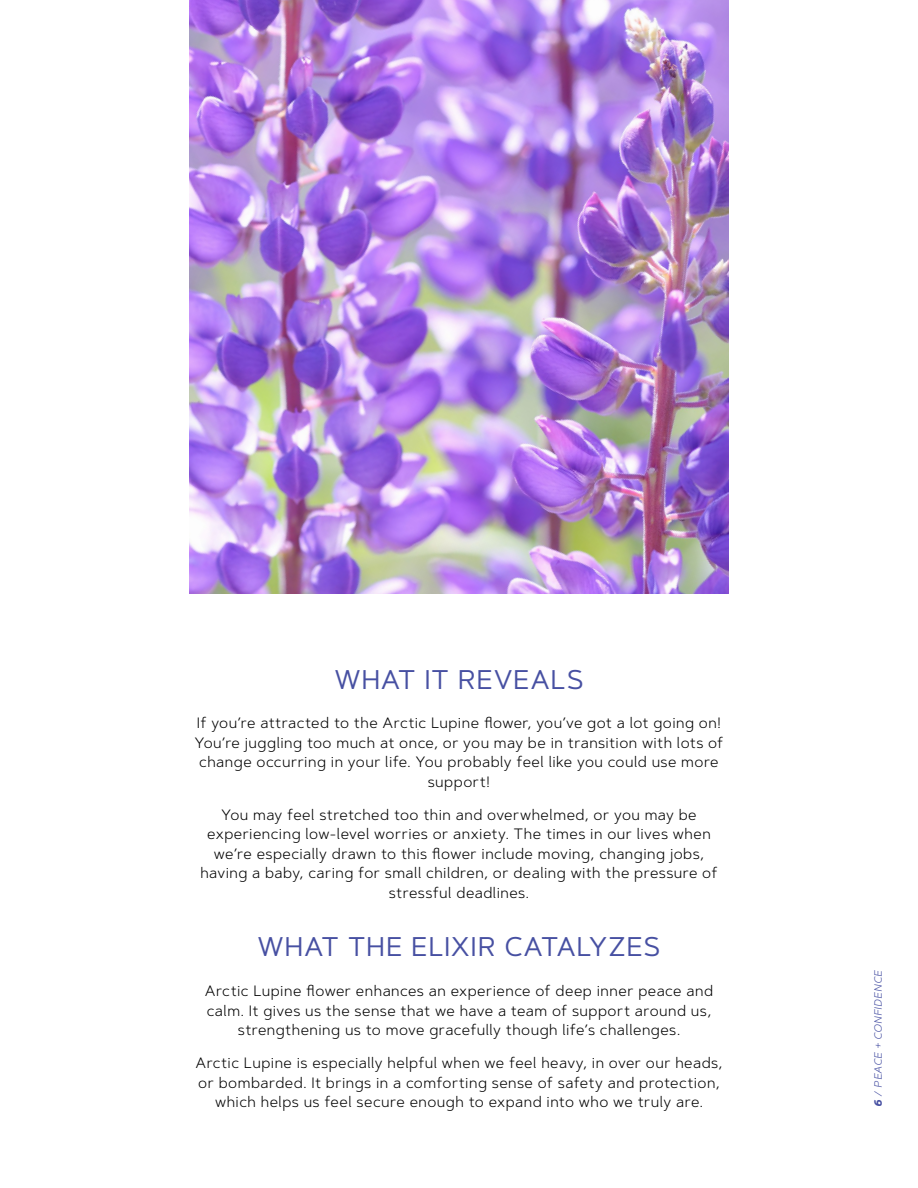
<style>
.page{position:relative;width:918px;height:1188px;background:#fff}
.page>*{position:absolute;margin:0;border:0;box-sizing:border-box;transform-origin:0 0}
.t1{font:27px "Artegra Sans";letter-spacing:.02em;color:#4750a2}
.t2{font:300 15px/19.5px "Artegra Sans";letter-spacing:.03em;color:#000;text-align:center}
.t3{font:italic 300 10.5px "Artegra Sans";color:#4750a2}
.s1{font-weight:700}
</style>
<div class="page">
<img style="left:189px;top:0;width:540px;height:594px">
<h1 class="t1" style="left:334px;top:660px;width:251px">WHAT IT REVEALS</h1>
<p class="t2" style="left:195px;top:713px;width:530px">If you’re attracted to the Arctic Lupine flower, you’ve got a lot going on!<br>You’re juggling too much at once, or you may be in transition with lots of change occurring in your life. You probably feel like you could use more support!</p>
<p class="t2" style="left:200px;top:805px;width:519px">You may feel stretched too thin and overwhelmed, or you may be experiencing low-level worries or anxiety. The times in our lives when we’re especially drawn to this flower include moving, changing jobs, having a baby, caring for small children, or dealing with the pressure of stressful deadlines.</p>
<h1 class="t1" style="left:258px;top:928px;width:404px">WHAT THE ELIXIR CATALYZES</h1>
<p class="t2" style="left:205px;top:981px;width:510px">Arctic Lupine flower enhances an experience of deep inner peace and calm. It gives us the sense that we have a team of support around us, strengthening us to move gracefully though life’s challenges.</p>
<p class="t2" style="left:195px;top:1053px;width:529px">Arctic Lupine is especially helpful when we feel heavy, in over our heads, or bombarded. It brings in a comforting sense of safety and protection, which helps us feel secure enough to expand into who we truly are.</p>
<p class="t3" style="left:871px;top:1107px;width:138px;rotate:-90deg"><span class="s1">6</span> / PEACE + CONFIDENCE</p>
</div>
